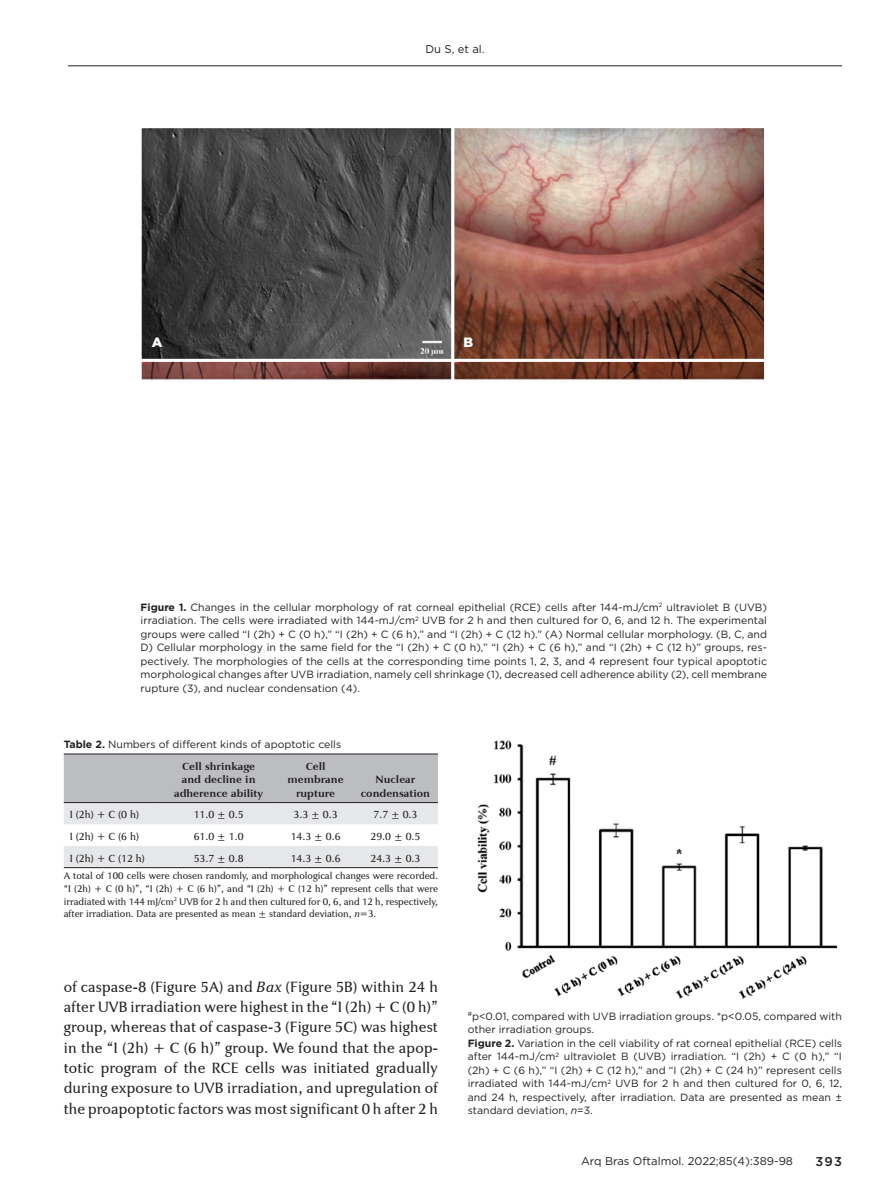
<style>
.page{position:relative;width:893px;height:1191px;background:#fff}
.page>*{position:absolute;margin:0;border:0;box-sizing:border-box;transform-origin:0 0}
.t1{font:15px/20.2px "Jaguar JC Book";letter-spacing:.015em;color:#231f20;text-align:justify}
.t2{font:900 13.5px "Gotham";color:#fff}
.t3{font:500 12.75px "Gotham";color:#231f20}
.t4{font:11.25px "Gotham";color:#231f20}
.t5{font:10.5px/13.5px "Gotham";color:#231f20;text-align:justify}
.t6{font:10.5px "Jaguar JC Book";color:#231f20}
.t7{font:10.5px/13.5px "Jaguar JC Bold";color:#231f20;text-align:center}
.t8{font:9.75px/12.8px "Jaguar JC Book";color:#231f20;text-align:justify}
.s1{font-weight:700}
.s2{font-style:italic}
</style>
<div class="page">
<hr style="left:68px;top:65px;width:774px;height:1px;background:#231f20">
<svg style="left:64px;top:754px;width:374px;height:113px"></svg>
<hr style="left:64px;top:753px;width:95px;height:1px;background:#231f20">
<hr style="left:159px;top:753px;width:119px;height:1px;background:#231f20">
<hr style="left:278px;top:753px;width:75px;height:1px;background:#231f20">
<hr style="left:353px;top:753px;width:85px;height:1px;background:#231f20">
<hr style="left:64px;top:802px;width:95px;height:1px;background:#231f20">
<hr style="left:159px;top:802px;width:119px;height:1px;background:#231f20">
<hr style="left:278px;top:802px;width:75px;height:1px;background:#231f20">
<hr style="left:353px;top:802px;width:85px;height:1px;background:#231f20">
<hr style="left:64px;top:867px;width:95px;height:1px;background:#231f20">
<hr style="left:159px;top:867px;width:119px;height:1px;background:#231f20">
<hr style="left:278px;top:867px;width:75px;height:1px;background:#231f20">
<hr style="left:353px;top:867px;width:85px;height:1px;background:#231f20">
<img style="left:143px;top:129px;width:620px;height:251px">
<div style="left:139px;top:125px;width:315px;height:237px;border:3px solid #fff"></div>
<div style="left:139px;top:359px;width:315px;height:236px;border:3px solid #fff"></div>
<div style="left:451px;top:125px;width:316px;height:237px;border:3px solid #fff"></div>
<div style="left:451px;top:359px;width:316px;height:236px;border:3px solid #fff"></div>
<img style="left:477px;top:740px;width:360px;height:259px">
<p class="t4" style="left:425px;top:41px;width:61px">Du S, et al.</p>
<p class="t2" style="left:152px;top:333px;width:12px">A</p>
<p class="t2" style="left:464px;top:333px;width:11px">B</p>
<p class="t5" style="left:141px;top:600px;width:628px"><span class="s1">Figure 1.</span> Changes in the cellular morphology of rat corneal epithelial (RCE) cells after 144-mJ/cm<sup>2</sup> ultraviolet B (UVB) irradiation. The cells were irradiated with 144-mJ/cm<sup>2</sup> UVB for 2 h and then cultured for 0, 6, and 12 h. The experimental groups were called “I (2h) + C (0 h),” “I (2h) + C (6 h),” and “I (2h) + C (12 h).” (A) Normal cellular morphology. (B, C, and D) Cellular morphology in the same field for the “I (2h) + C (0 h),” “I (2h) + C (6 h),” and “I (2h) + C (12 h)” groups, res&shy;pectively. The morphologies of the cells at the corresponding time points 1, 2, 3, and 4 represent four typical apoptotic morphological changes after UVB irradiation, namely cell shrinkage (1), decreased cell adherence ability (2), cell membrane rupture (3), and nuclear condensation (4).</p>
<p class="t5" style="left:64px;top:737px;width:279px"><span class="s1">Table 2.</span> Numbers of different kinds of apoptotic cells</p>
<p class="t7" style="left:174px;top:759px;width:91px">Cell shrinkage and decline in adherence ability</p>
<p class="t7" style="left:287px;top:759px;width:58px">Cell membrane rupture</p>
<p class="t7" style="left:361px;top:773px;width:71px">Nuclear condensation</p>
<p class="t6" style="left:70px;top:808px;width:71px">I (2h) + C (0 h)</p>
<p class="t6" style="left:194px;top:808px;width:51px">11.0 ± 0.5</p>
<p class="t6" style="left:294px;top:808px;width:45px">3.3 ± 0.3</p>
<p class="t6" style="left:373px;top:808px;width:45px">7.7 ± 0.3</p>
<p class="t6" style="left:70px;top:830px;width:71px">I (2h) + C (6 h)</p>
<p class="t6" style="left:194px;top:830px;width:51px">61.0 ± 1.0</p>
<p class="t6" style="left:291px;top:830px;width:51px">14.3 ± 0.6</p>
<p class="t6" style="left:371px;top:830px;width:51px">29.0 ± 0.5</p>
<p class="t6" style="left:70px;top:852px;width:77px">I (2h) + C (12 h)</p>
<p class="t6" style="left:194px;top:852px;width:51px">53.7 ± 0.8</p>
<p class="t6" style="left:291px;top:852px;width:51px">14.3 ± 0.6</p>
<p class="t6" style="left:371px;top:852px;width:51px">24.3 ± 0.3</p>
<p class="t8" style="left:64px;top:869px;width:376px">A total of 100 cells were chosen randomly, and morphological changes were recorded. “I (2h) + C (0 h)”, “I (2h) + C (6 h)”, and “I (2h) + C (12 h)” represent cells that were irradiated with 144 mJ/cm<sup>2</sup> UVB for 2 h and then cultured for 0, 6, and 12 h, respectively, after irradiation. Data are presented as mean ± standard deviation, <span class="s2">n</span>=3.</p>
<p class="t1" style="left:64px;top:977px;width:376px">of caspase-8 (Figure 5A) and <span class="s2">Bax</span> (Figure 5B) within 24 h after UVB irradiation were highest in the “I (2h) + C (0 h)” group, whereas that of caspase-3 (Figure 5C) was highest in the “I (2h) + C (6 h)” group. We found that the apop&shy;totic program of the RCE cells was initiated gradually during exposure to UVB irradiation, and upregulation of the proapoptotic factors was most significant 0 h after 2 h</p>
<p class="t5" style="left:468px;top:1009px;width:376px;text-align:left"><sup>#</sup>p&lt;0.01, compared with UVB irradiation groups. *p&lt;0.05, compared with other irradiation groups.<br><span class="s1">Figure 2.</span> Variation in the cell viability of rat corneal epithelial (RCE) cells after 144-mJ/cm<sup>2</sup> ultraviolet B (UVB) irradiation. “I (2h) + C (0 h),” “I (2h) + C (6 h),” “I (2h) + C (12 h),” and “I (2h) + C (24 h)” represent cells irradiated with 144-mJ/cm<sup>2</sup> UVB for 2 h and then cultured for 0, 6, 12, and 24 h, respectively, after irradiation. Data are presented as mean ± standard deviation, <span class="s2">n</span>=3.</p>
<p class="t4" style="left:581px;top:1153px;width:214px">Arq Bras Oftalmol. 2022;85(4):389-98</p>
<p class="t3" style="left:815px;top:1153px;width:28px">393</p>
</div>
